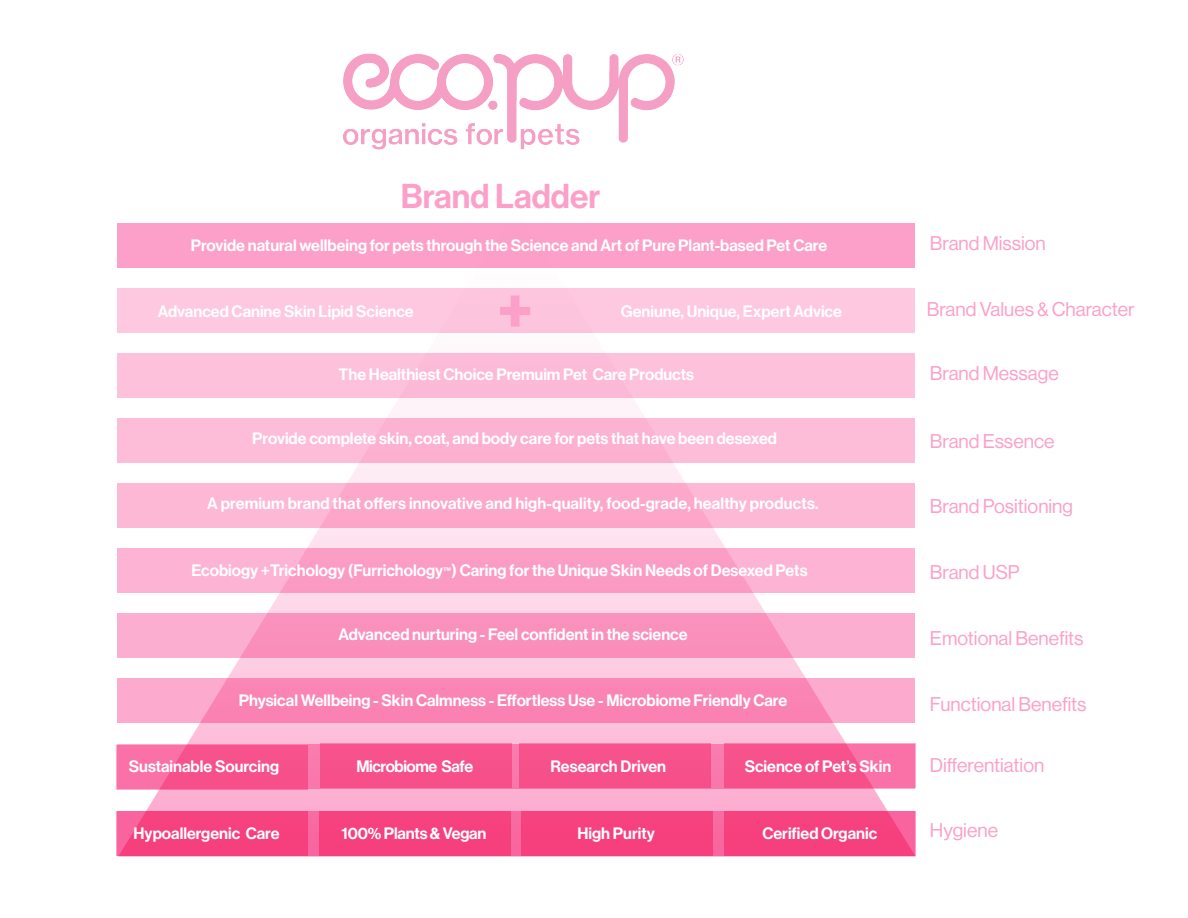
<style>
.page{position:relative;width:1188px;height:918px;background:#fff}
.page>*{position:absolute;margin:0;border:0;box-sizing:border-box;transform-origin:0 0}
.t1{font:62.25px "N Haas Grotesk DS Pro 75 Bd";color:#fca0c9}
.t2{font:33.75px "N Haas Grotesk DS Pro 65 Md";color:#fca0c9}
.t3{font:19.5px "N Haas Grotesk DS Pro 55 Rg";color:#fca0c9}
.t4{font:16.2px "N Haas Grotesk DS Pro 65 Md";color:#fff}
.t5{font:16.2px "N Haas Grotesk DS Pro 65 Md";letter-spacing:-.025em;color:#fff}
.s1{font-size:12px}
</style>
<div class="page">
<svg style="left:118px;top:223px;width:798px;height:634px"></svg>
<div style="left:117px;top:744px;width:798px;height:45px;background:#f97aac"></div>
<div style="left:117px;top:223px;width:797px;height:45px;background:#fca0c9"></div>
<div style="left:117px;top:288px;width:797px;height:45px;background:#fdc8e0"></div>
<div style="left:117px;top:353px;width:797px;height:45px;background:#fdc1dc"></div>
<div style="left:117px;top:418px;width:797px;height:45px;background:#fdbdd9"></div>
<div style="left:117px;top:483px;width:797px;height:45px;background:linear-gradient(to right,#fdb0d1,#fdb0d1)"></div>
<div style="left:117px;top:548px;width:797px;height:45px;background:linear-gradient(to right,#fca6cb,#fca6cb)"></div>
<svg style="left:117px;top:613px;width:797px;height:44px;background:#fa9ac3"></svg>
<svg style="left:724px;top:743px;width:191px;height:45px;fill:#f6528b"></svg>
<svg style="left:117px;top:678px;width:797px;height:44px;background:#fa8cb9"></svg>
<div style="left:519px;top:743px;width:191px;height:45px;background:#f6518a"></div>
<div style="left:117px;top:811px;width:798px;height:45px;background:#f967a1"></div>
<svg style="left:724px;top:811px;width:191px;height:45px;background:#f64380"></svg>
<div style="left:522px;top:811px;width:191px;height:45px;background:#f6407e"></div>
<svg style="left:119px;top:811px;width:189px;height:45px;background:#f64380"></svg>
<div style="left:319px;top:811px;width:191px;height:45px;background:#f6407e"></div>
<div style="left:320px;top:743px;width:191px;height:45px;background:#f6518a"></div>
<svg style="left:116px;top:745px;width:192px;height:45px;fill:#f6528b"></svg>
<img style="left:343px;top:53px;width:341px;height:97px">
<p class="t2" style="left:401px;top:177px;width:201px">Brand Ladder</p>
<p class="t4" style="left:191px;top:236px;width:638px">Provide natural wellbeing for pets through the Science and Art of Pure Plant-based Pet Care</p>
<p class="t3" style="left:930px;top:232px;width:118px">Brand Mission</p>
<p class="t1" style="left:497px;top:273px;width:37px">+</p>
<p class="t4" style="left:158px;top:302px;width:258px">Advanced Canine Skin Lipid Science</p>
<p class="t4" style="left:621px;top:302px;width:223px">Geniune, Unique, Expert Advice</p>
<p class="t3" style="left:927px;top:298px;width:210px">Brand Values &amp; Character</p>
<p class="t4" style="left:339px;top:365px;width:357px">The Healthiest Choice Premuim Pet Care Products</p>
<p class="t3" style="left:930px;top:362px;width:130px">Brand Message</p>
<p class="t4" style="left:252px;top:429px;width:526px">Provide complete skin, coat, and body care for pets that have been desexed</p>
<p class="t3" style="left:930px;top:430px;width:126px">Brand Essence</p>
<p class="t4" style="left:207px;top:494px;width:613px">A premium brand that offers innovative and high-quality, food-grade, healthy products.</p>
<p class="t3" style="left:930px;top:495px;width:145px">Brand Positioning</p>
<p class="t4" style="left:191px;top:560px;width:618px">Ecobiogy +Trichology (Furrichology<span class="s1">™</span>) Caring for the Unique Skin Needs of Desexed Pets</p>
<p class="t3" style="left:930px;top:561px;width:91px">Brand USP</p>
<p class="t4" style="left:338px;top:625px;width:351px">Advanced nurturing - Feel confident in the science</p>
<p class="t3" style="left:930px;top:627px;width:155px">Emotional Benefits</p>
<p class="t4" style="left:239px;top:691px;width:550px">Physical Wellbeing - Skin Calmness - Effortless Use - Microbiome Friendly Care</p>
<p class="t3" style="left:930px;top:693px;width:158px">Functional Benefits</p>
<p class="t4" style="left:129px;top:757px;width:152px">Sustainable Sourcing</p>
<p class="t4" style="left:550px;top:757px;width:117px">Research Driven</p>
<p class="t4" style="left:745px;top:757px;width:148px">Science of Pet’s Skin</p>
<p class="t5" style="left:356px;top:757px;width:118px">Microbiome Safe</p>
<p class="t3" style="left:930px;top:754px;width:116px">Differentiation</p>
<p class="t4" style="left:134px;top:824px;width:147px">Hypoallergenic Care</p>
<p class="t4" style="left:342px;top:824px;width:146px">100% Plants &amp; Vegan</p>
<p class="t4" style="left:578px;top:824px;width:79px">High Purity</p>
<p class="t4" style="left:762px;top:824px;width:116px">Cerified Organic</p>
<p class="t3" style="left:930px;top:819px;width:70px">Hygiene</p>
</div>
